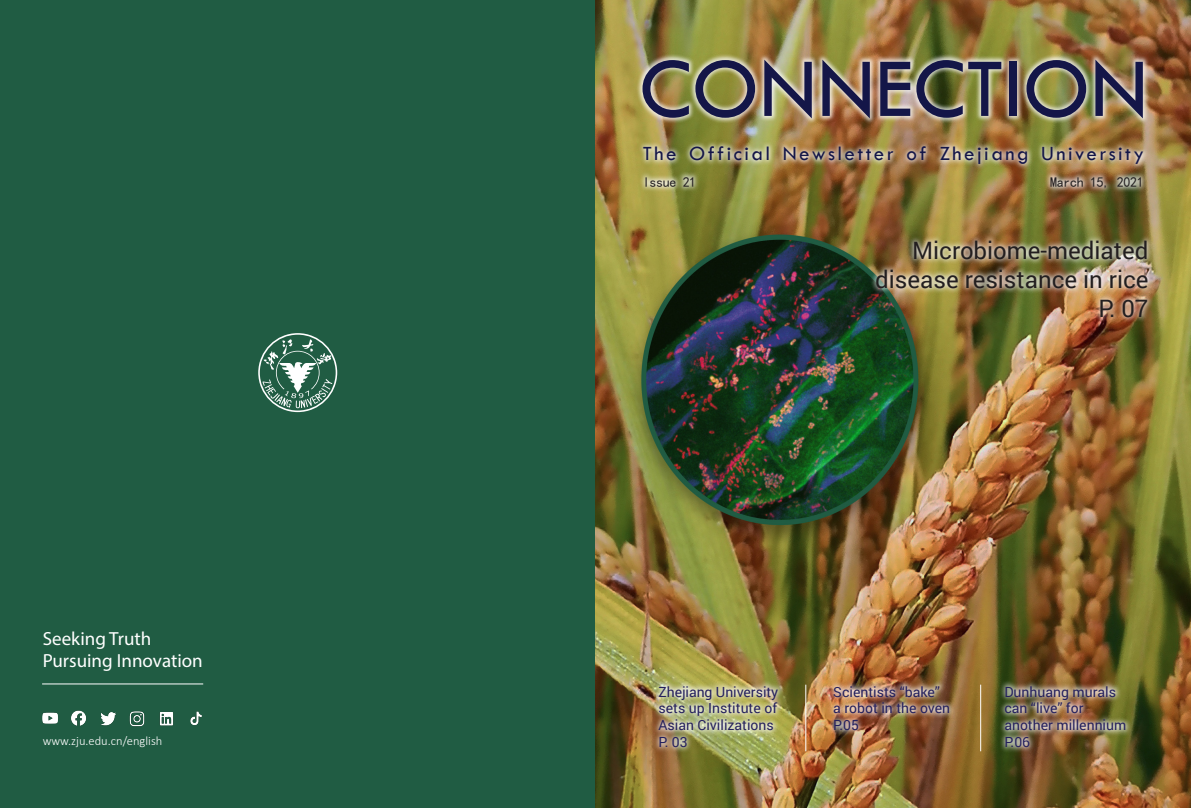
<style>
.page{position:relative;width:1191px;height:808px;background:#fff}
.page>*{position:absolute;margin:0;border:0;box-sizing:border-box;transform-origin:0 0}
.t1{font:87px "Tw Cen";color:#141648}
.t2{font:24px/28.8px "Roboto";color:#231f20;text-align:right}
.t3{font:21px "Tw Cen";letter-spacing:.115em;color:#141648}
.t4{font:19px/22px "Myriad Pro";color:#fff}
.t5{font:14px/16.8px "Roboto";color:#25215d}
.t6{font:14px "Sim Hei";letter-spacing:-.025em;color:#231f20}
.t7{font:300 12.5px "Calibri";color:#fff}
</style>
<div class="page">
<div style="left:0;top:0;width:595px;height:808px;background:#205c43"></div>
<img style="left:595px;top:0;width:596px;height:808px">
<div style="left:639px;top:171px;width:61px;height:22px;background:#fff;opacity:.75"></div>
<div style="left:635px;top:53px;width:514px;height:72px;background:#fff;opacity:.75"></div>
<div style="left:637px;top:140px;width:512px;height:30px;background:#fff;opacity:.75"></div>
<div style="left:1044px;top:171px;width:103px;height:24px;background:#fff;opacity:.75"></div>
<svg style="left:258px;top:333px;width:79px;height:79px"></svg>
<hr style="left:42px;top:684px;width:161px;height:1px;background:#fff">
<div style="left:828px;top:679px;width:127px;height:57px;background:#fff;opacity:.75"></div>
<div style="left:653px;top:679px;width:131px;height:74px;background:#fff;opacity:.75"></div>
<div style="left:870px;top:234px;width:284px;height:90px;background:#fff;opacity:.75"></div>
<div style="left:998px;top:680px;width:133px;height:73px;background:#fff;opacity:.75"></div>
<hr style="left:805px;top:685px;width:1px;height:66px;background:#fff">
<hr style="left:980px;top:685px;width:1px;height:66px;background:#fff">
<img style="left:42px;top:710px;width:160px;height:17px">
<h3 class="t4" style="left:43px;top:627px;width:162px">Seeking Truth<br>Pursuing Innovation</h3>
<p class="t7" style="left:43px;top:733px;width:121px">www.zju.edu.cn/english</p>
<h1 class="t1" style="left:639px;top:36px;width:510px">CONNECTION</h1>
<h3 class="t3" style="left:643px;top:141px;width:503px">The Official Newsletter of Zhejiang University</h3>
<p class="t6" style="left:1050px;top:175px;width:95px">March 15, 2021</p>
<p class="t6" style="left:643px;top:175px;width:55px">lssue 21</p>
<h2 class="t2" style="left:875px;top:235px;width:275px">Microbiome-mediated disease resistance in rice<br>P. 07</h2>
<p class="t5" style="left:658px;top:683px;width:121px">Zhejiang University sets up Institute of<br>Asian Civilizations<br>P. 03</p>
<p class="t5" style="left:833px;top:683px;width:118px">Scientists “bake” a robot in the oven<br>P.05</p>
<p class="t5" style="left:1004px;top:683px;width:123px">Dunhuang murals can “live” for another millennium<br>P.06</p>
</div>
